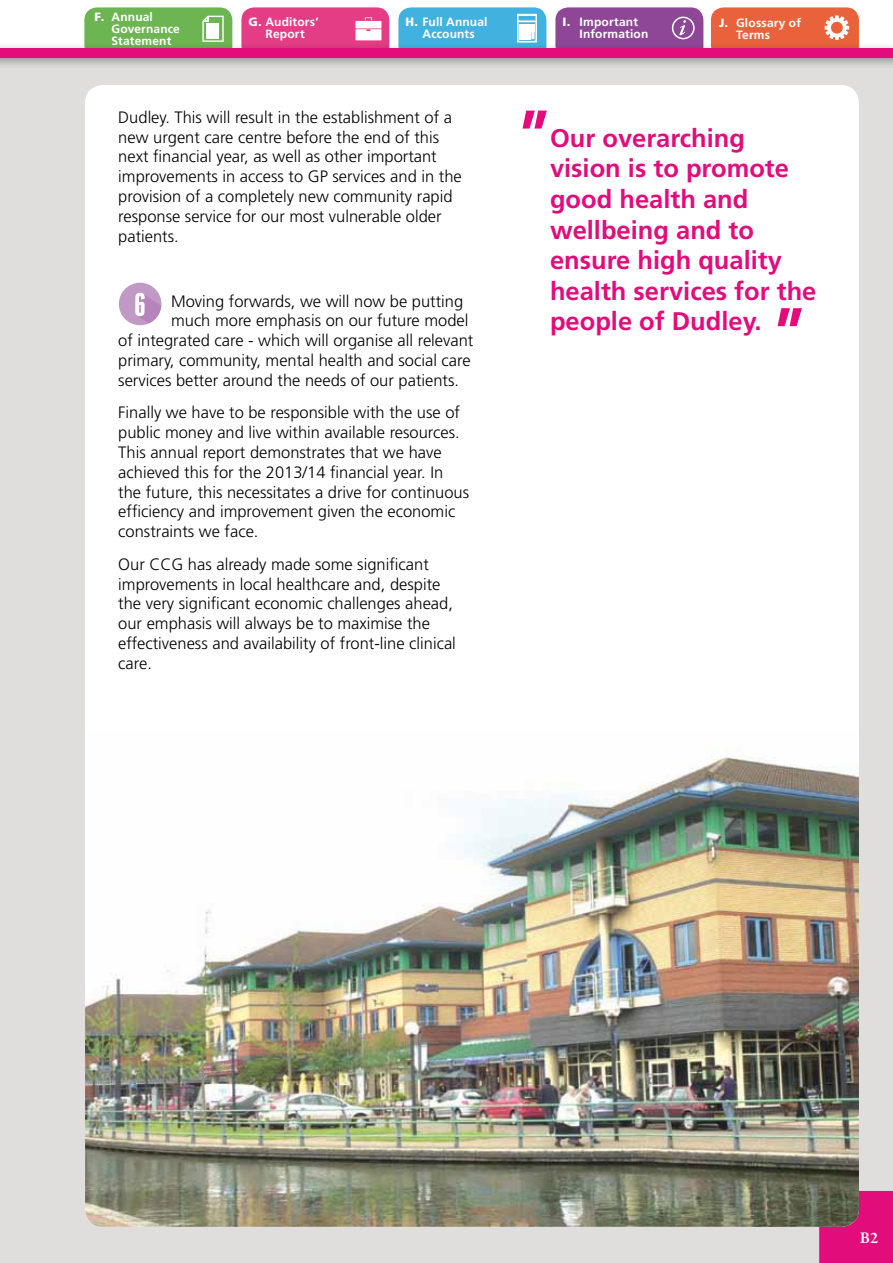
<style>
.page{position:relative;width:893px;height:1263px;background:#fff}
.page>*{position:absolute;margin:0;border:0;box-sizing:border-box;transform-origin:0 0}
.t1{font:700 25.5px/30.6px "Frutiger LT";color:#e20c7b}
.t2{font:300 16.5px/19.8px "Frutiger LT";color:#000}
.t3{font:600 16.5px "Garamond Premr Pro";color:#fff}
.t4{font:700 12px/12px "Frutiger LT";letter-spacing:.01em;color:#fff}
.s1{font-family:"Frutiger";font-weight:900}
</style>
<div class="page">
<div style="left:84px;top:7px;width:148px;height:51px;background:#6db553;border-radius:13px"></div>
<div style="left:241px;top:7px;width:148px;height:51px;background:#e43d85;border-radius:13px"></div>
<div style="left:711px;top:7px;width:148px;height:51px;background:#e9623b;border-radius:13px"></div>
<div style="left:398px;top:7px;width:148px;height:51px;background:#41b2e0;border-radius:13px"></div>
<div style="left:555px;top:7px;width:148px;height:51px;background:#8e4797;border-radius:13px"></div>
<svg style="left:825px;top:15px;width:24px;height:25px"></svg>
<div style="left:355px;top:21px;width:26px;height:7px;background:#fff"></div>
<svg style="left:355px;top:29px;width:26px;height:11px"></svg>
<svg style="left:365px;top:17px;width:7px;height:4px"></svg>
<svg style="left:517px;top:14px;width:20px;height:28px"></svg>
<div style="left:672px;top:17px;width:23px;height:22px;border:2px solid #fff;border-radius:50%"></div>
<svg style="left:679px;top:20px;width:7px;height:15px"></svg>
<svg style="left:202px;top:16px;width:22px;height:26px"></svg>
<div style="left:0;top:49px;width:893px;height:1214px;background:#dfdedd"></div>
<div style="left:819px;top:1191px;width:74px;height:72px;background:#e20c7b"></div>
<div style="left:0;top:42px;width:893px;height:28px;background:#000;opacity:.37"></div>
<div style="left:0;top:48px;width:893px;height:10px;background:#e20c7b"></div>
<div style="left:85px;top:85px;width:774px;height:1142px;background:#fff;border-radius:18px"></div>
<img style="left:85px;top:756px;width:774px;height:471px">
<div style="left:119px;top:283px;width:42px;height:42px;background:#c099c5;border-radius:50%"></div>
<svg style="left:127px;top:293px;width:35px;height:33px"></svg>
<svg style="left:522px;top:111px;width:25px;height:18px"></svg>
<svg style="left:778px;top:308px;width:24px;height:18px"></svg>
<p class="t4" style="left:112px;top:10px;width:70px;text-indent:-17px"><span class="s1">F.</span> Annual<br>Governance<br>Statement</p>
<p class="t4" style="left:249px;top:16px;width:72px;text-align:center"><span class="s1">G.</span> Auditors’<br>Report</p>
<p class="t4" style="left:736px;top:17px;width:66px;text-indent:-17px"><span class="s1">J.</span> Glossary of<br>Terms</p>
<p class="t4" style="left:406px;top:16px;width:84px;text-align:center"><span class="s1">H.</span> Full Annual<br>Accounts</p>
<p class="t4" style="left:580px;top:16px;width:70px;text-indent:-17px"><span class="s1">I.</span> Important<br>Information</p>
<p class="t2" style="left:118px;top:107px;width:345px">Dudley. This will result in the establishment of a new urgent care centre before the end of this next financial year, as well as other important improvements in access to GP services and in the provision of a completely new community rapid response service for our most vulnerable older patients.</p>
<p class="t2" style="left:171px;top:291px;width:294px">Moving forwards, we will now be putting</p>
<p class="t2" style="left:171px;top:311px;width:299px">much more emphasis on our future model</p>
<p class="t2" style="left:118px;top:331px;width:357px">of integrated care - which will organise all relevant</p>
<p class="t2" style="left:118px;top:351px;width:354px">primary, community, mental health and social care</p>
<p class="t2" style="left:118px;top:370px;width:342px">services better around the needs of our patients.</p>
<p class="t2" style="left:118px;top:403px;width:352px">Finally we have to be responsible with the use of public money and live within available resources.<br>This annual report demonstrates that we have achieved this for the 2013/14 financial year. In the future, this necessitates a drive for continuous efficiency and improvement given the economic constraints we face.</p>
<p class="t2" style="left:118px;top:554px;width:339px">Our CCG has already made some significant improvements in local healthcare and, despite the very significant economic challenges ahead, our emphasis will always be to maximise the effectiveness and availability of front-line clinical care.</p>
<h1 class="t1" style="left:550px;top:123px;width:268px">Our overarching vision is to promote good health and wellbeing and to ensure high quality health services for the people of Dudley.</h1>
<p class="t3" style="left:860px;top:1228px;width:20px">B2</p>
</div>
